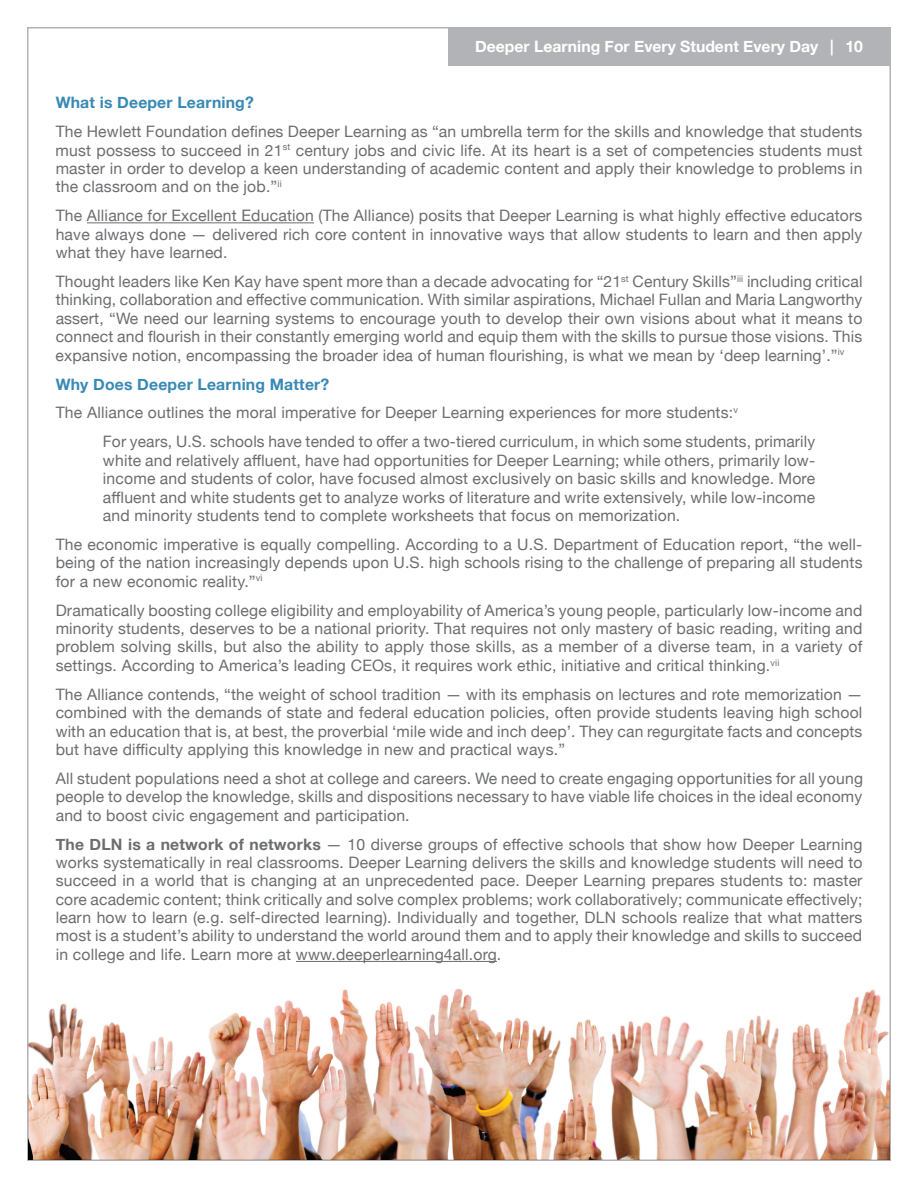
<style>
.page{position:relative;width:918px;height:1188px;background:#fff}
.page>*{position:absolute;margin:0;border:0;box-sizing:border-box;transform-origin:0 0}
.t1{font:15.75px/18.5px "Helvetica Neue";letter-spacing:.01em;color:#6c6d70;text-align:justify}
.t2{font:700 15.75px "Helvetica Neue";letter-spacing:.01em;color:#3889b5}
.t3{font:700 15.75px "Helvetica Neue";color:#fff}
.s1{font-weight:700}
</style>
<div class="page">
<img style="left:28px;top:673px;width:862px;height:487px">
<hr style="left:87px;top:222px;width:227px;height:1px;background:#6c6d70">
<hr style="left:296px;top:961px;width:201px;height:1px;background:#6c6d70">
<div style="left:448px;top:27px;width:443px;height:39px;background:#b2b3b7"></div>
<p class="t3" style="left:475px;top:34px;width:389px">Deeper Learning For Every Student Every Day | 10</p>
<p class="t2" style="left:56px;top:90px;width:200px">What is Deeper Learning?</p>
<p class="t1" style="left:56px;top:123px;width:808px">The Hewlett Foundation defines Deeper Learning as “an umbrella term for the skills and knowledge that students must possess to succeed in 21<sup>st</sup> century jobs and civic life. At its heart is a set of competencies students must master in order to develop a keen understanding of academic content and apply their knowledge to problems in the classroom and on the job.”<sup>ii</sup></p>
<p class="t1" style="left:56px;top:207px;width:808px">The Alliance for Excellent Education (The Alliance) posits that Deeper Learning is what highly effective educators have always done — delivered rich core content in innovative ways that allow students to learn and then apply what they have learned.</p>
<p class="t1" style="left:56px;top:273px;width:808px">Thought leaders like Ken Kay have spent more than a decade advocating for “21<sup>st</sup> Century Skills”<sup>iii</sup> including critical thinking, collaboration and effective communication. With similar aspirations, Michael Fullan and Maria Langworthy assert, “We need our learning systems to encourage youth to develop their own visions about what it means to connect and flourish in their constantly emerging world and equip them with the skills to pursue those visions. This expansive notion, encompassing the broader idea of human flourishing, is what we mean by ‘deep learning’.”<sup>iv</sup></p>
<p class="t2" style="left:56px;top:372px;width:275px">Why Does Deeper Learning Matter?</p>
<p class="t1" style="left:56px;top:405px;width:684px">The Alliance outlines the moral imperative for Deeper Learning experiences for more students:<sup>v</sup></p>
<p class="t1" style="left:103px;top:434px;width:714px">For years, U.S. schools have tended to offer a two-tiered curriculum, in which some students, primarily</p>
<p class="t1" style="left:103px;top:452px;width:714px">white and relatively affluent, have had opportunities for Deeper Learning; while others, primarily low&shy;income and students of color, have focused almost exclusively on basic skills and knowledge. More affluent and white students get to analyze works of literature and write extensively, while low-income and minority students tend to complete worksheets that focus on memorization.</p>
<p class="t1" style="left:56px;top:536px;width:808px">The economic imperative is equally compelling. According to a U.S. Department of Education report, “the well&shy;being of the nation increasingly depends upon U.S. high schools rising to the challenge of preparing all students for a new economic reality.”<sup>vi</sup></p>
<p class="t1" style="left:56px;top:602px;width:808px">Dramatically boosting college eligibility and employability of America’s young people, particularly low-income and minority students, deserves to be a national priority. That requires not only mastery of basic reading, writing and problem solving skills, but also the ability to apply those skills, as a member of a diverse team, in a variety of settings. According to America’s leading CEOs, it requires work ethic, initiative and critical thinking.<sup>vii</sup></p>
<p class="t1" style="left:56px;top:686px;width:808px">The Alliance contends, “the weight of school tradition — with its emphasis on lectures and rote memorization — combined with the demands of state and federal education policies, often provide students leaving high school with an education that is, at best, the proverbial ‘mile wide and inch deep’. They can regurgitate facts and concepts but have difficulty applying this knowledge in new and practical ways.”</p>
<p class="t1" style="left:56px;top:770px;width:809px">All student populations need a shot at college and careers. We need to create engaging opportunities for all young people to develop the knowledge, skills and dispositions necessary to have viable life choices in the ideal economy and to boost civic engagement and participation.</p>
<p class="t1" style="left:56px;top:836px;width:808px"><span class="s1">The DLN is a network of networks</span> — 10 diverse groups of effective schools that show how Deeper Learning works systematically in real classrooms. Deeper Learning delivers the skills and knowledge students will need to succeed in a world that is changing at an unprecedented pace. Deeper Learning prepares students to: master core academic content; think critically and solve complex problems; work collaboratively; communicate effectively; learn how to learn (e.g. self-directed learning). Individually and together, DLN schools realize that what matters most is a student’s ability to understand the world around them and to apply their knowledge and skills to succeed in college and life. Learn more at www.deeperlearning4all.org.</p>
</div>
